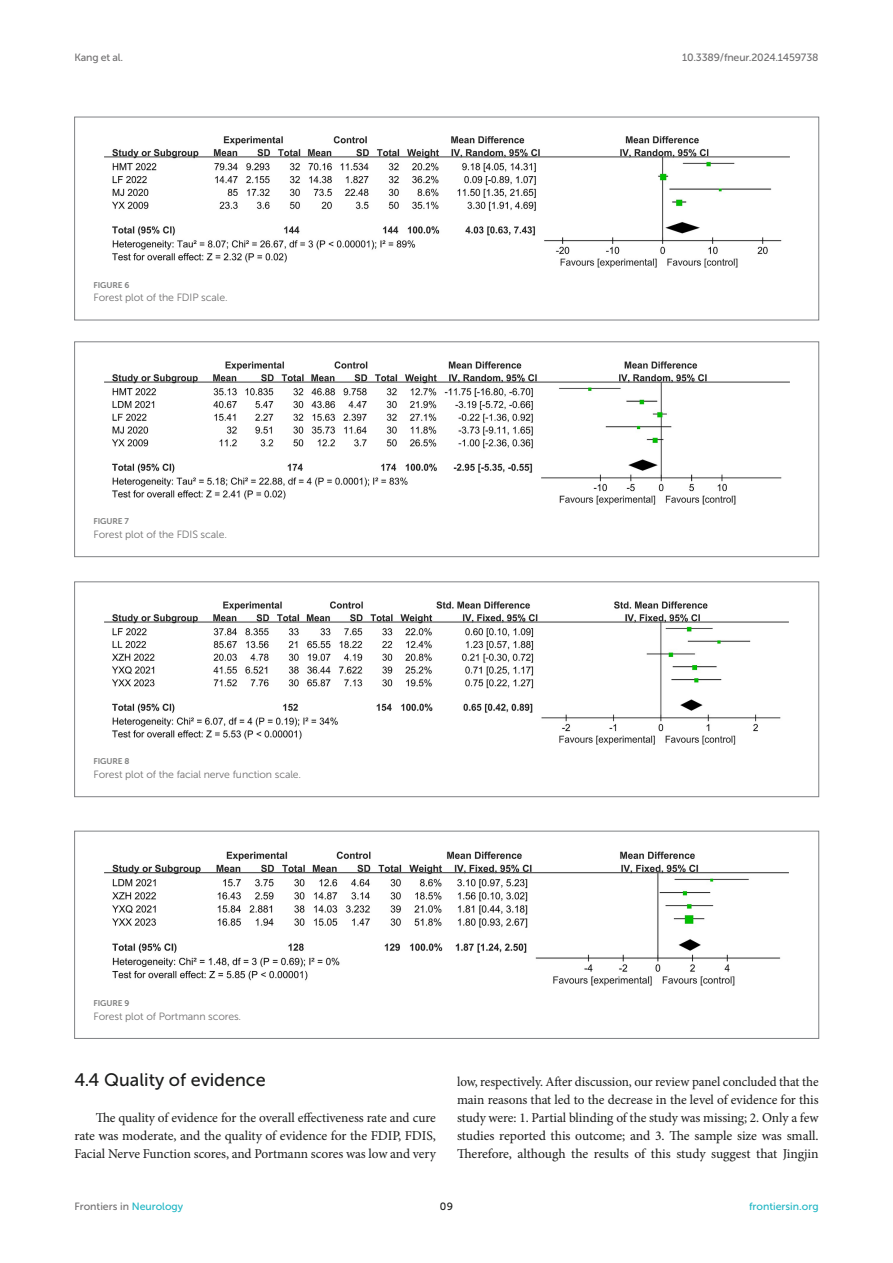
<style>
.page{position:relative;width:893px;height:1263px;background:#fff}
.page>*{position:absolute;margin:0;border:0;box-sizing:border-box;transform-origin:0 0}
.HEAD_2{font:18px "Museo Sans 500";color:#1b1c1b}
.TEXT{font:13.5px/18px "Minion Pro";letter-spacing:-.01em;color:#1b1c1b;text-align:justify}
.FIG_LEG{font:10.5px "Museo Sans 300";letter-spacing:-.01em;color:#706f70}
.t1{font:10.5px "Museo Sans 500";letter-spacing:-.015em;color:#706f70}
.t2{font:10.5px "Museo Sans 500";color:#1db5c3}
.t3{font:10.5px "Museo Sans 500";color:#1b1c1b}
.FIG_HD{font:8.25px "Museo Sans 700";letter-spacing:-.01em;color:#7e7f7f}
.s1{color:#1db5c3}
</style>
<div class="page">
<img style="left:104px;top:136px;width:686px;height:132px">
<div style="left:74px;top:117px;width:745px;height:203px;border:1px solid #808285"></div>
<img style="left:104px;top:361px;width:686px;height:144px">
<div style="left:74px;top:342px;width:745px;height:215px;border:1px solid #808285"></div>
<img style="left:104px;top:601px;width:685px;height:144px">
<div style="left:74px;top:582px;width:745px;height:215px;border:1px solid #808285"></div>
<img style="left:104px;top:851px;width:685px;height:135px">
<div style="left:74px;top:831px;width:745px;height:207px;border:1px solid #808285"></div>
<p class="t1" style="left:74px;top:51px;width:50px">Kang et al.</p>
<p class="t1" style="left:682px;top:51px;width:138px">10.3389/fneur.2024.1459738</p>
<p class="FIG_HD" style="left:94px;top:280px;width:37px">FIGURE 6</p>
<p class="FIG_LEG" style="left:94px;top:292px;width:136px">Forest plot of the FDIP scale.</p>
<p class="FIG_HD" style="left:94px;top:517px;width:37px">FIGURE 7</p>
<p class="FIG_LEG" style="left:94px;top:528px;width:135px">Forest plot of the FDIS scale.</p>
<p class="FIG_HD" style="left:94px;top:757px;width:37px">FIGURE 8</p>
<p class="FIG_LEG" style="left:94px;top:768px;width:209px">Forest plot of the facial nerve function scale.</p>
<p class="FIG_HD" style="left:94px;top:998px;width:37px">FIGURE 9</p>
<p class="FIG_LEG" style="left:94px;top:1010px;width:149px">Forest plot of Portmann scores.</p>
<p class="HEAD_2" style="left:74px;top:1070px;width:193px">4.4 Quality of evidence</p>
<p class="TEXT" style="left:74px;top:1109px;width:363px;text-indent:21px">The quality of evidence for the overall effectiveness rate and cure rate was moderate, and the quality of evidence for the FDIP, FDIS, Facial Nerve Function scores, and Portmann scores was low and very</p>
<p class="TEXT" style="left:457px;top:1073px;width:363px">low, respectively. After discussion, our review panel concluded that the main reasons that led to the decrease in the level of evidence for this study were: 1. Partial blinding of the study was missing; 2. Only a few studies reported this outcome; and 3. The sample size was small.<br>Therefore, although the results of this study suggest that Jingjin</p>
<p class="t1" style="left:74px;top:1200px;width:110px">Frontiers in <span class="s1">Neurology</span></p>
<p class="t3" style="left:440px;top:1200px;width:15px">09</p>
<p class="t2" style="left:749px;top:1200px;width:71px">frontiersin.org</p>
</div>
